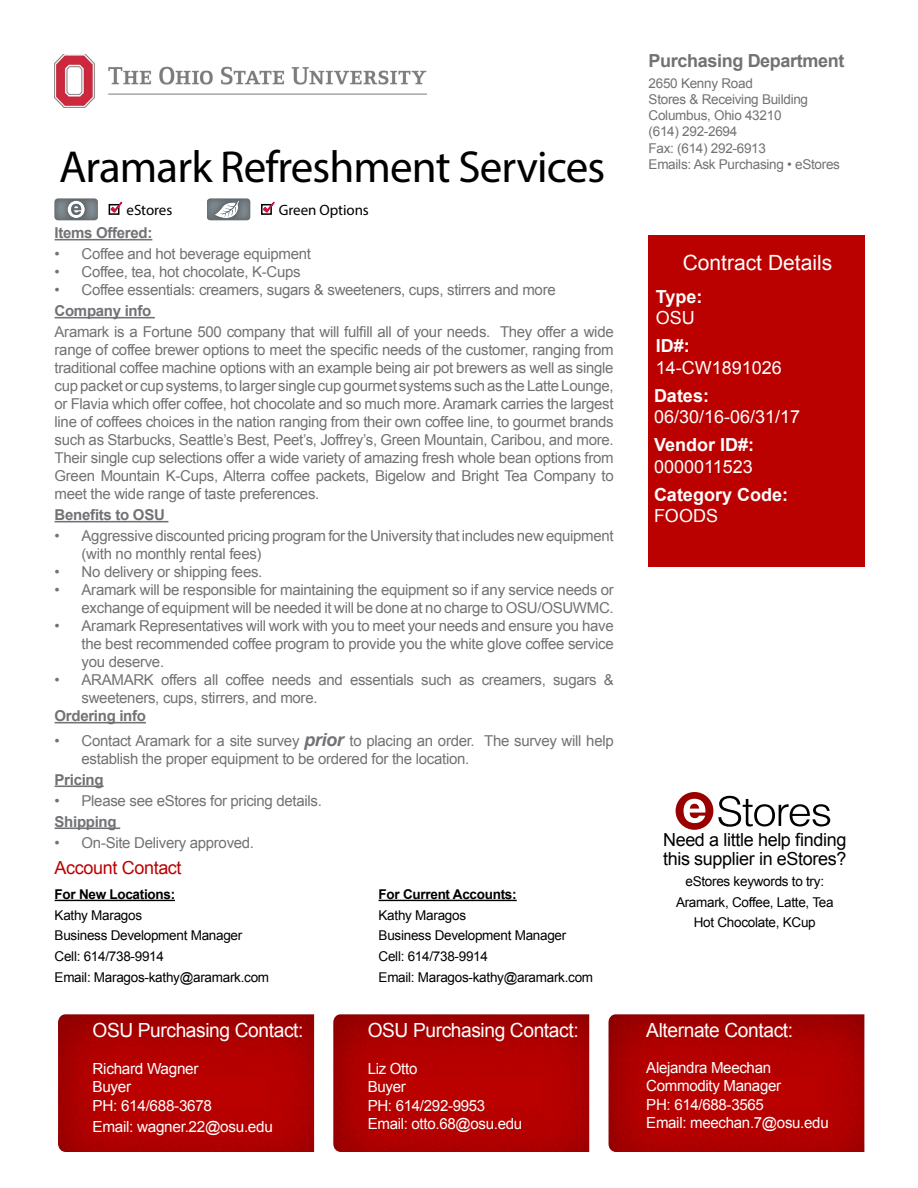
<style>
.page{position:relative;width:918px;height:1188px;background:#fff}
.page>*{position:absolute;margin:0;border:0;box-sizing:border-box;transform-origin:0 0}
.t1{font:45px "Myriad Pro";letter-spacing:-.02em;color:#000}
.t2{font:21px "Arial";color:#fff}
.t3{font:19.5px "Arial";letter-spacing:-.02em;color:#fff}
.t4{font:18px "Arial";color:#fff}
.t5{font:18px/19.5px "Arial";letter-spacing:-.02em;color:#000}
.t6{font:700 18px "Arial";color:#fff}
.t7{font:700 18px "Arial";letter-spacing:-.02em;color:#717275}
.t8{font:18px "Arial";letter-spacing:-.02em;color:#b00}
.t9{font:15.3px/18.3px "Arial";letter-spacing:-.02em;color:#fff}
.t10{font:15px/18px "Arial";letter-spacing:-.02em;color:#717275}
.t11{font:700 15px "Arial";letter-spacing:-.02em;color:#717275}
.t12{font:15px "Myriad Pro";letter-spacing:-.005em;color:#000}
.t13{font:13.5px/20.7px "Arial";letter-spacing:-.02em;color:#000;text-align:center}
.t14{font:13.5px/16.2px "Arial";letter-spacing:-.02em;color:#717275}
.t15{font:700 13.5px "Arial";letter-spacing:-.02em;color:#000}
.s1{font-weight:700;font-style:italic;font-size:18px}
</style>
<div class="page">
<img style="left:55px;top:54px;width:371px;height:53px">
<hr style="left:55px;top:239px;width:97px;height:1px;background:#717275">
<hr style="left:55px;top:317px;width:100px;height:1px;background:#717275">
<hr style="left:55px;top:521px;width:113px;height:1px;background:#717275">
<hr style="left:55px;top:722px;width:91px;height:1px;background:#717275">
<hr style="left:55px;top:785px;width:49px;height:2px;background:#717275">
<hr style="left:55px;top:827px;width:65px;height:2px;background:#717275">
<hr style="left:55px;top:900px;width:120px;height:1px;background:#000">
<hr style="left:379px;top:900px;width:138px;height:1px;background:#000">
<svg style="left:55px;top:199px;width:43px;height:21px"></svg>
<div style="left:109px;top:204px;width:10px;height:11px;border:2px solid #000"></div>
<svg style="left:109px;top:201px;width:14px;height:13px"></svg>
<img style="left:207px;top:199px;width:43px;height:21px">
<div style="left:261px;top:204px;width:11px;height:11px;border:2px solid #000"></div>
<svg style="left:261px;top:201px;width:14px;height:13px"></svg>
<svg style="left:718px;top:796px;width:112px;height:31px"></svg>
<div style="left:676px;top:792px;width:37px;height:38px;background:#900;border-radius:50%"></div>
<svg style="left:684px;top:799px;width:21px;height:24px"></svg>
<div style="left:649px;top:236px;width:216px;height:331px;background:#b00"></div>
<div style="left:46px;top:1001px;width:282px;height:151px;background:#000;opacity:.3"></div>
<div style="left:321px;top:1001px;width:282px;height:151px;background:#000;opacity:.3"></div>
<div style="left:596px;top:1001px;width:282px;height:151px;background:#000;opacity:.3"></div>
<p class="t7" style="left:649px;top:49px;width:197px">Purchasing Department</p>
<p class="t14" style="left:649px;top:75px;width:161px">2650 Kenny Road<br>Stores &amp; Receiving Building<br>Columbus, Ohio 43210 (614) 292-2694<br>Fax: (614) 292-6913</p>
<h1 class="t1" style="left:59px;top:139px;width:548px">Aramark Refreshment Services</h1>
<p class="t14" style="left:649px;top:156px;width:193px">Emails: Ask Purchasing • eStores</p>
<p class="t12" style="left:127px;top:201px;width:47px">eStores</p>
<p class="t12" style="left:279px;top:201px;width:91px">Green Options</p>
<p class="t11" style="left:55px;top:223px;width:99px">Items Offered:</p>
<p class="t10" style="left:55px;top:245px;width:258px">• Coffee and hot beverage equipment</p>
<p class="t10" style="left:55px;top:263px;width:248px">• Coffee, tea, hot chocolate, K-Cups</p>
<p class="t10" style="left:55px;top:281px;width:503px">• Coffee essentials: creamers, sugars &amp; sweeteners, cups, stirrers and more</p>
<p class="t11" style="left:55px;top:301px;width:98px">Company info</p>
<p class="t10" style="left:55px;top:323px;width:561px;text-align:justify">Aramark is a Fortune 500 company that will fulfill all of your needs. They offer a wide range of coffee brewer options to meet the specific needs of the customer, ranging from traditional coffee machine options with an example being air pot brewers as well as single cup packet or cup systems, to larger single cup gourmet systems such as the Latte Lounge, or Flavia which offer coffee, hot chocolate and so much more. Aramark carries the largest line of coffees choices in the nation ranging from their own coffee line, to gourmet brands such as Starbucks, Seattle’s Best, Peet’s, Joffrey’s, Green Mountain, Caribou, and more.<br>Their single cup selections offer a wide variety of amazing fresh whole bean options from Green Mountain K-Cups, Alterra coffee packets, Bigelow and Bright Tea Company to meet the wide range of taste preferences.</p>
<p class="t11" style="left:55px;top:505px;width:112px">Benefits to OSU</p>
<p class="t10" style="left:82px;top:527px;width:534px;text-indent:-27px">• Aggressive discounted pricing program for the University that includes new equipment (with no monthly rental fees)</p>
<p class="t10" style="left:55px;top:563px;width:209px">• No delivery or shipping fees.</p>
<p class="t10" style="left:55px;top:581px;width:561px;text-align:right">• Aramark will be responsible for maintaining the equipment so if any service needs or exchange of equipment will be needed it will be done at no charge to OSU/OSUWMC.</p>
<p class="t10" style="left:82px;top:617px;width:534px;text-align:justify;text-indent:-27px">• Aramark Representatives will work with you to meet your needs and ensure you have the best recommended coffee program to provide you the white glove coffee service you deserve.</p>
<p class="t10" style="left:82px;top:671px;width:534px;text-indent:-27px">• ARAMARK offers all coffee needs and essentials such as creamers, sugars &amp; sweeteners, cups, stirrers, and more.</p>
<p class="t11" style="left:55px;top:706px;width:93px">Ordering info</p>
<p class="t10" style="left:82px;top:732px;width:534px;text-indent:-27px">• Contact Aramark for a site survey <span class="s1">prior</span> to placing an order. The survey will help establish the proper equipment to be ordered for the location.</p>
<p class="t11" style="left:55px;top:769px;width:51px">Pricing</p>
<p class="t10" style="left:55px;top:792px;width:269px">• Please see eStores for pricing details.</p>
<p class="t11" style="left:55px;top:811px;width:64px">Shipping</p>
<p class="t10" style="left:55px;top:834px;width:201px">• On-Site Delivery approved.</p>
<p class="t8" style="left:55px;top:856px;width:129px">Account Contact</p>
<p class="t15" style="left:55px;top:885px;width:122px">For New Locations:</p>
<p class="t15" style="left:379px;top:885px;width:140px">For Current Accounts:</p>
<p class="t13" style="left:55px;top:905px;width:89px">Kathy Maragos</p>
<p class="t13" style="left:379px;top:905px;width:89px">Kathy Maragos</p>
<p class="t13" style="left:55px;top:925px;width:189px">Business Development Manager</p>
<p class="t13" style="left:379px;top:925px;width:189px">Business Development Manager</p>
<p class="t13" style="left:55px;top:946px;width:111px">Cell: 614/738-9914</p>
<p class="t13" style="left:379px;top:946px;width:111px">Cell: 614/738-9914</p>
<p class="t13" style="left:55px;top:967px;width:216px">Email: Maragos-kathy@aramark.com</p>
<p class="t13" style="left:379px;top:967px;width:216px">Email: Maragos-kathy@aramark.com</p>
<h2 class="t2" style="left:683px;top:249px;width:151px">Contract Details</h2>
<p class="t6" style="left:656px;top:284px;width:48px">Type:</p>
<p class="t4" style="left:656px;top:306px;width:41px">OSU</p>
<p class="t6" style="left:656px;top:334px;width:36px">ID#:</p>
<p class="t4" style="left:656px;top:356px;width:128px">14-CW1891026</p>
<p class="t6" style="left:654px;top:383px;width:57px">Dates:</p>
<p class="t4" style="left:654px;top:405px;width:148px">06/30/16-06/31/17</p>
<p class="t6" style="left:654px;top:433px;width:102px">Vendor ID#:</p>
<p class="t4" style="left:654px;top:455px;width:100px">0000011523</p>
<p class="t6" style="left:654px;top:482px;width:136px">Category Code:</p>
<p class="t4" style="left:654px;top:504px;width:66px">FOODS</p>
<p class="t5" style="left:663px;top:830px;width:185px">Need a little help finding this supplier in eStores?</p>
<p class="t13" style="left:676px;top:871px;width:159px">eStores keywords to try:<br>Aramark, Coffee, Latte, Tea<br>Hot Chocolate, KCup</p>
<h3 class="t3" style="left:93px;top:1017px;width:212px">OSU Purchasing Contact:</h3>
<h3 class="t3" style="left:368px;top:1017px;width:212px">OSU Purchasing Contact:</h3>
<p class="t9" style="left:93px;top:1060px;width:121px">Richard Wagner<br>Buyer<br>PH: 614/688-3678</p>
<p class="t9" style="left:93px;top:1118px;width:182px">Email: wagner.22@osu.edu</p>
<h3 class="t3" style="left:646px;top:1017px;width:148px">Alternate Contact:</h3>
<p class="t9" style="left:368px;top:1060px;width:156px">Liz Otto<br>Buyer<br>PH: 614/292-9953<br>Email: otto.68@osu.edu</p>
<p class="t9" style="left:646px;top:1059px;width:184px">Alejandra Meechan<br>Commodity Manager<br>PH: 614/688-3565<br>Email: meechan.7@osu.edu</p>
</div>
